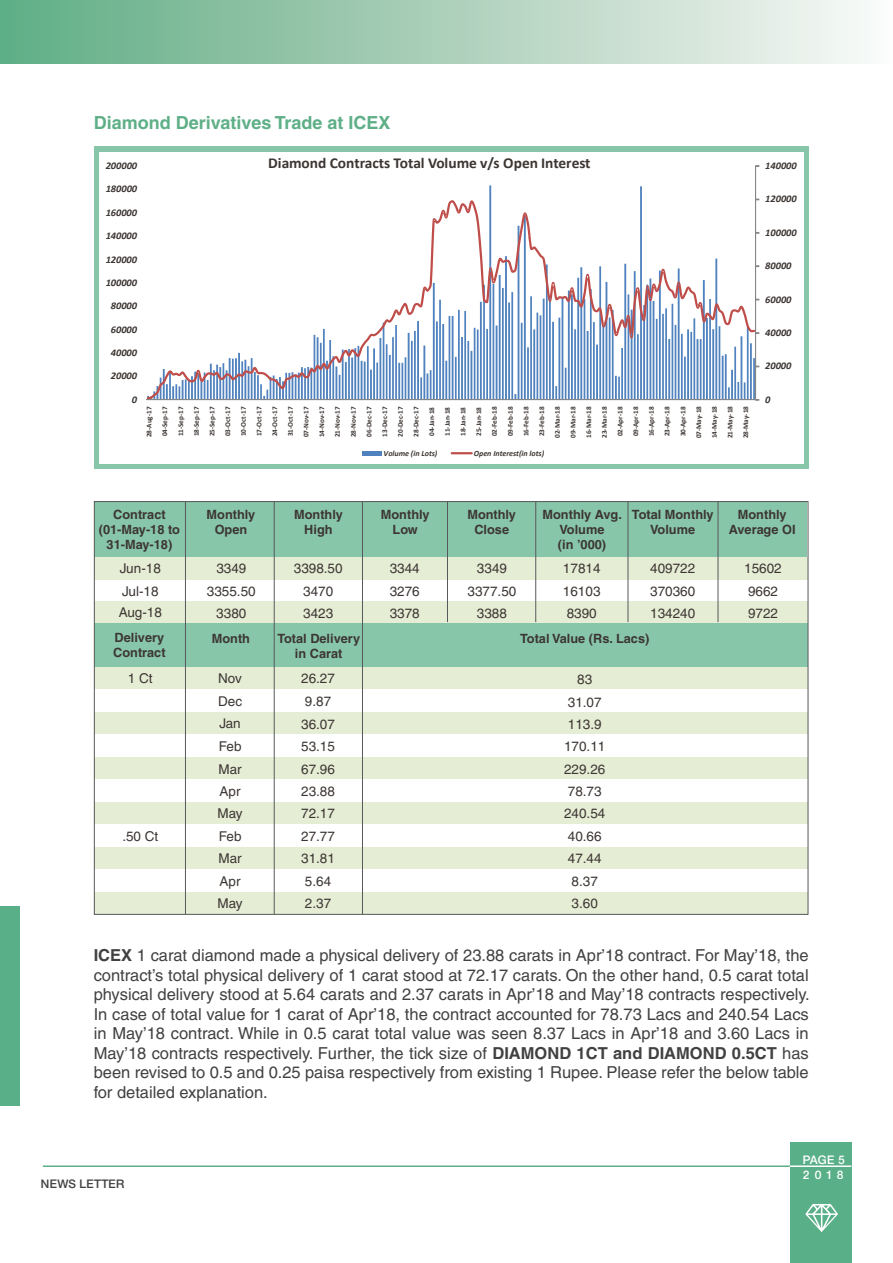
<style>
.page{position:relative;width:893px;height:1263px;background:#fff}
.page>*{position:absolute;margin:0;border:0;box-sizing:border-box;transform-origin:0 0}
.t1{font:700 18px "Helvetica";color:#5eaf87}
.t2{font:16.5px/19.5px "Helvetica";color:#414142;text-align:justify}
.t3{font:700 15.15px "Calibri";letter-spacing:-.005em;color:#3c3633}
.t4{font:13.5px/22.4px "Helvetica";color:#3c3633}
.t5{font:700 12.75px/15px "Helvetica";color:#3c3633;text-align:center}
.t6{font:500 12px "Neue Helvetica BQ";letter-spacing:.02em;color:#414142}
.t7{font:500 12px/15px "Neue Helvetica BQ";letter-spacing:.195em;color:#fff}
.t8{font:italic 700 10.2px "Calibri";letter-spacing:-.005em;color:#3c3633}
.t9{font:italic 700 7.95px "Calibri";letter-spacing:-.005em;color:#3c3633}
.t10{font:700 7.2px/15.8px "Calibri";color:#3c3633;text-align:center}
.s1{font-weight:700}
</style>
<div class="page">
<hr style="left:43px;top:1165px;width:748px;height:2px;background:#5eaf87">
<div style="left:791px;top:1143px;width:61px;height:120px;background:#58af88"></div>
<hr style="left:790px;top:1165px;width:61px;height:2px;background:#fff">
<svg style="left:805px;top:1204px;width:33px;height:28px"></svg>
<div style="left:0;top:906px;width:19px;height:200px;background:#58af88"></div>
<div style="left:0;top:0;width:893px;height:63px;background:linear-gradient(to right,#5fab83,#faf8f6)"></div>
<div style="left:94px;top:146px;width:714px;height:322px;background:linear-gradient(to right,#88c6aa,#88c6aa)"></div>
<div style="left:99px;top:152px;width:704px;height:312px;background:#fff"></div>
<svg style="left:146px;top:166px;width:613px;height:235px"></svg>
<svg style="left:147px;top:200px;width:608px;height:199px"></svg>
<hr style="left:362px;top:451px;width:19px;height:4px;background:#4f82be">
<hr style="left:451px;top:452px;width:22px;height:2px;background:#bf4d49">
<div style="left:95px;top:502px;width:712px;height:65px;background:#88c6aa"></div>
<div style="left:94px;top:623px;width:713px;height:44px;background:#88c6aa"></div>
<div style="left:94px;top:557px;width:713px;height:23px;background:#e6edd5"></div>
<div style="left:94px;top:667px;width:713px;height:23px;background:#e6edd5"></div>
<div style="left:94px;top:712px;width:713px;height:23px;background:#e6edd5"></div>
<div style="left:94px;top:757px;width:713px;height:23px;background:#e6edd5"></div>
<div style="left:94px;top:802px;width:713px;height:23px;background:#e6edd5"></div>
<div style="left:94px;top:847px;width:713px;height:23px;background:#e6edd5"></div>
<div style="left:94px;top:892px;width:713px;height:23px;background:#e6edd5"></div>
<div style="left:94px;top:602px;width:713px;height:21px;background:#e6edd5"></div>
<hr style="left:185px;top:502px;width:1px;height:412px;background:#58595b">
<hr style="left:274px;top:502px;width:1px;height:412px;background:#58595b">
<hr style="left:362px;top:502px;width:1px;height:412px;background:#58595b">
<hr style="left:447px;top:502px;width:1px;height:120px;background:#58595b">
<hr style="left:535px;top:502px;width:1px;height:120px;background:#58595b">
<hr style="left:628px;top:502px;width:1px;height:120px;background:#58595b">
<hr style="left:718px;top:502px;width:1px;height:120px;background:#58595b">
<p class="t1" style="left:94px;top:112px;width:298px">Diamond Derivatives Trade at ICEX</p>
<p class="t8" style="left:106px;top:158px;width:33px">200000</p>
<p class="t8" style="left:106px;top:182px;width:33px">180000</p>
<p class="t8" style="left:106px;top:205px;width:33px">160000</p>
<p class="t8" style="left:106px;top:229px;width:33px">140000</p>
<p class="t8" style="left:106px;top:252px;width:33px">120000</p>
<p class="t8" style="left:106px;top:275px;width:33px">100000</p>
<p class="t8" style="left:111px;top:299px;width:28px">80000</p>
<p class="t8" style="left:111px;top:322px;width:28px">60000</p>
<p class="t8" style="left:111px;top:345px;width:28px">40000</p>
<p class="t8" style="left:111px;top:369px;width:28px">20000</p>
<p class="t8" style="left:132px;top:392px;width:7px">0</p>
<p class="t3" style="left:268px;top:152px;width:324px">Diamond Contracts Total Volume v/s Open Interest</p>
<p class="t10" style="left:141px;top:438px;width:34px;rotate:-90deg">28-Aug-17<br>04-Sep-17<br>11-Sep-17<br>18-Sep-17<br>25-Sep-17<br>03-Oct-17<br>10-Oct-17<br>17-Oct-17<br>24-Oct-17<br>31-Oct-17<br>07-Nov-17<br>14-Nov-17<br>21-Nov-17<br>28-Nov-17<br>06-Dec-17<br>13-Dec-17<br>20-Dec-17<br>28-Dec-17<br>04-Jan-18<br>11-Jan-18<br>18-Jan-18<br>25-Jan-18<br>02-Feb-18<br>09-Feb-18<br>16-Feb-18<br>23-Feb-18<br>02-Mar-18<br>09-Mar-18<br>16-Mar-18<br>23-Mar-18<br>02-Apr-18<br>09-Apr-18<br>16-Apr-18<br>23-Apr-18<br>30-Apr-18<br>07-May-18<br>14-May-18<br>21-May-18<br>28-May-18</p>
<p class="t9" style="left:384px;top:447px;width:55px">Volume (in Lots)</p>
<p class="t9" style="left:474px;top:447px;width:72px">Open Interest(in lots)</p>
<p class="t8" style="left:765px;top:158px;width:33px">140000</p>
<p class="t8" style="left:765px;top:192px;width:33px">120000</p>
<p class="t8" style="left:765px;top:225px;width:33px">100000</p>
<p class="t8" style="left:765px;top:259px;width:28px">80000</p>
<p class="t8" style="left:765px;top:292px;width:28px">60000</p>
<p class="t8" style="left:765px;top:325px;width:28px">40000</p>
<p class="t8" style="left:765px;top:359px;width:28px">20000</p>
<p class="t8" style="left:765px;top:392px;width:7px">0</p>
<p class="t5" style="left:99px;top:507px;width:83px">Contract (01-May-18 to<br>31-May-18)</p>
<p class="t5" style="left:207px;top:507px;width:50px">Monthly<br>Open</p>
<p class="t5" style="left:294px;top:507px;width:50px">Monthly<br>High</p>
<p class="t5" style="left:543px;top:507px;width:81px">Monthly Avg.<br>Volume<br>(in ’000)</p>
<p class="t5" style="left:381px;top:507px;width:50px">Monthly<br>Low</p>
<p class="t5" style="left:467px;top:507px;width:50px">Monthly<br>Close</p>
<p class="t5" style="left:632px;top:507px;width:83px">Total Monthly<br>Volume</p>
<p class="t5" style="left:729px;top:507px;width:68px">Monthly<br>Average OI</p>
<p class="t4" style="left:120px;top:557px;width:42px">Jun-18<br>Jul-18</p>
<p class="t4" style="left:119px;top:601px;width:45px">Aug-18</p>
<p class="t4" style="left:216px;top:557px;width:32px">3349</p>
<p class="t4" style="left:294px;top:557px;width:50px">3398.50</p>
<p class="t4" style="left:390px;top:557px;width:32px">3344</p>
<p class="t4" style="left:477px;top:557px;width:32px">3349</p>
<p class="t4" style="left:563px;top:557px;width:39px">17814</p>
<p class="t4" style="left:650px;top:557px;width:47px">409722</p>
<p class="t4" style="left:744px;top:557px;width:39px">15602</p>
<p class="t4" style="left:207px;top:580px;width:50px">3355.50</p>
<p class="t4" style="left:303px;top:580px;width:32px">3470</p>
<p class="t4" style="left:390px;top:580px;width:32px">3276</p>
<p class="t4" style="left:468px;top:580px;width:50px">3377.50</p>
<p class="t4" style="left:563px;top:580px;width:39px">16103</p>
<p class="t4" style="left:650px;top:580px;width:47px">370360</p>
<p class="t4" style="left:748px;top:580px;width:32px">9662</p>
<p class="t4" style="left:216px;top:602px;width:32px">3380</p>
<p class="t4" style="left:303px;top:602px;width:32px">3423</p>
<p class="t4" style="left:390px;top:602px;width:32px">3378</p>
<p class="t4" style="left:477px;top:602px;width:32px">3388</p>
<p class="t4" style="left:567px;top:602px;width:32px">8390</p>
<p class="t4" style="left:650px;top:602px;width:47px">134240</p>
<p class="t4" style="left:748px;top:602px;width:32px">9722</p>
<p class="t5" style="left:113px;top:630px;width:54px;text-align:left">Delivery<br>Contract</p>
<p class="t5" style="left:212px;top:631px;width:40px">Month</p>
<p class="t5" style="left:277px;top:631px;width:84px">Total Delivery in Carat</p>
<p class="t5" style="left:520px;top:631px;width:131px">Total Value (Rs. Lacs)</p>
<p class="t4" style="left:128px;top:667px;width:26px">1 Ct</p>
<p class="t4" style="left:122px;top:825px;width:38px">.50 Ct</p>
<p class="t4" style="left:218px;top:667px;width:27px">Nov<br>Dec<br>Jan<br>Feb<br>Mar<br>Apr<br>May<br>Feb<br>Mar<br>Apr<br>May</p>
<p class="t4" style="left:301px;top:667px;width:35px">26.27<br>9.87<br>36.07<br>53.15<br>67.96<br>23.88<br>72.17<br>27.77<br>31.81<br>5.64<br>2.37</p>
<p class="t4" style="left:564px;top:667px;width:43px;text-align:center">83<br>31.07<br>113.9<br>170.11<br>229.26<br>78.73<br>240.54<br>40.66<br>47.44<br>8.37<br>3.60</p>
<p class="t2" style="left:94px;top:946px;width:718px"><span class="s1">ICEX</span> 1 carat diamond made a physical delivery of 23.88 carats in Apr’18 contract. For May’18, the contract’s total physical delivery of 1 carat stood at 72.17 carats. On the other hand, 0.5 carat total physical delivery stood at 5.64 carats and 2.37 carats in Apr’18 and May’18 contracts respectively.<br>In case of total value for 1 carat of Apr’18, the contract accounted for 78.73 Lacs and 240.54 Lacs in May’18 contract. While in 0.5 carat total value was seen 8.37 Lacs in Apr’18 and 3.60 Lacs in May’18 contracts respectively. Further, the tick size of <span class="s1">DIAMOND 1CT and DIAMOND 0.5CT</span> has been revised to 0.5 and 0.25 paisa respectively from existing 1 Rupee. Please refer the below table for detailed explanation.</p>
<p class="t6" style="left:41px;top:1176px;width:85px">NEWS LETTER</p>
<p class="t7" style="left:803px;top:1152px;width:43px">PAGE 5<br>2018</p>
</div>
